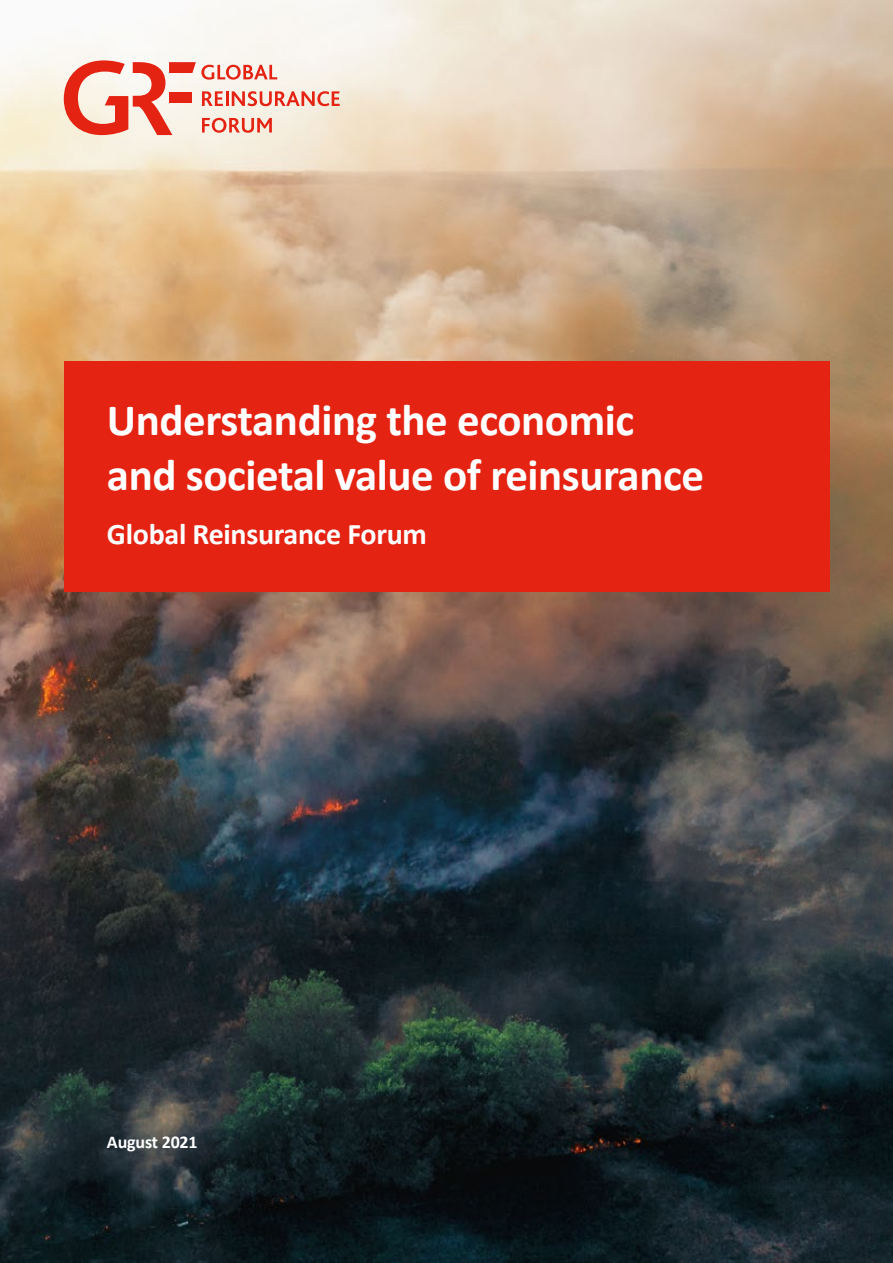
<style>
.page{position:relative;width:893px;height:1263px;background:#fff}
.page>*{position:absolute;margin:0;border:0;box-sizing:border-box;transform-origin:0 0}
.t1{font:700 45px/55.5px "Calibri";letter-spacing:-.01em;color:#fff}
.t2{font:700 30px "Calibri";letter-spacing:-.01em;color:#fff}
.t3{font:700 18px "Calibri";letter-spacing:-.01em;color:#fff}
</style>
<div class="page">
<img style="left:0;top:0;width:893px;height:1263px">
<div style="left:64px;top:361px;width:765px;height:231px;background:#e42313"></div>
<svg style="left:64px;top:60px;width:276px;height:75px;background:#f2b8ac"></svg>
<p class="t1" style="left:107px;top:392px;width:599px">Understanding the economic and societal value of reinsurance</p>
<p class="t2" style="left:107px;top:515px;width:321px">Global Reinsurance Forum</p>
<p class="t3" style="left:107px;top:1130px;width:92px">August 2021</p>
</div>
